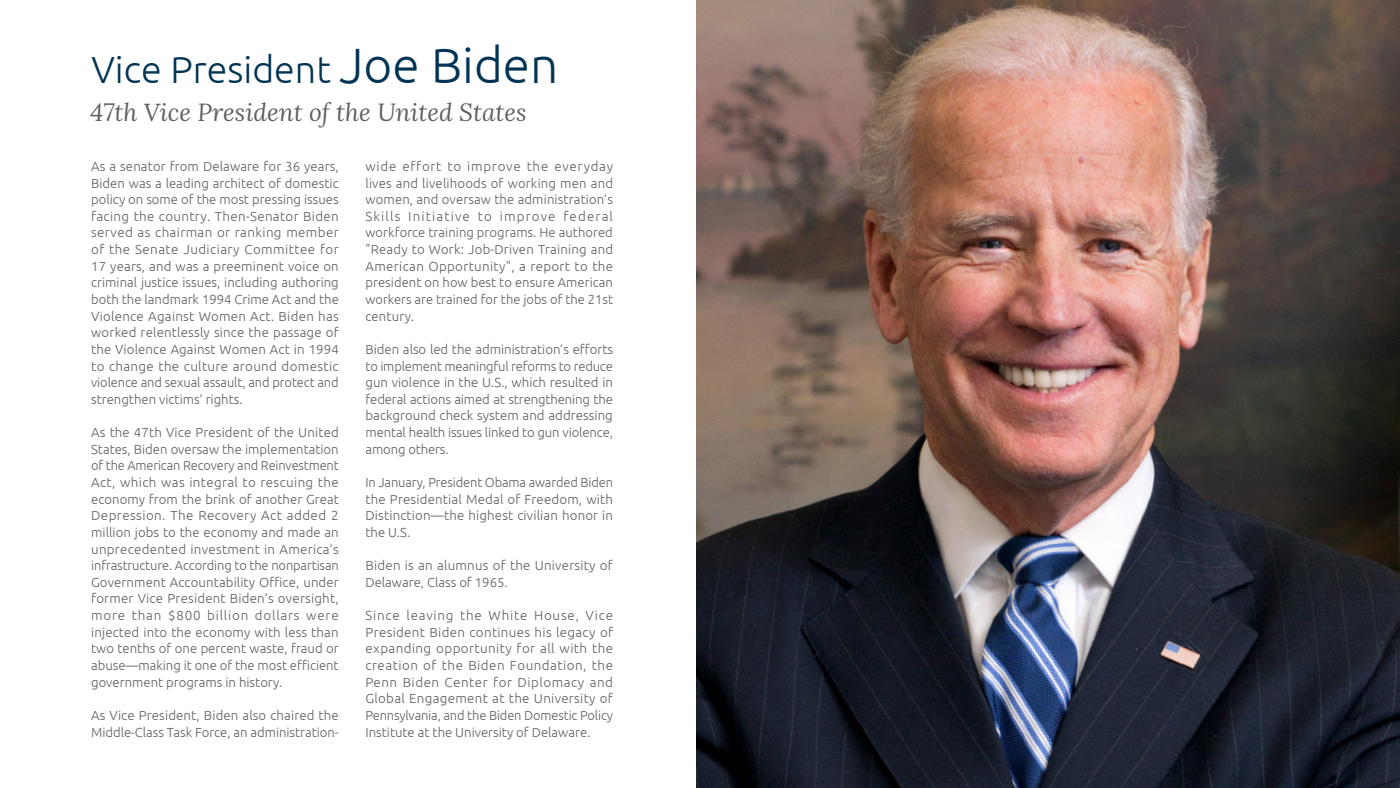
<style>
.page{position:relative;width:1400px;height:788px;background:#fff}
.page>*{position:absolute;margin:0;border:0;box-sizing:border-box;transform-origin:0 0}
.t1{font:300 37.62px "Ubuntu";color:#003354}
.t2{font:italic 24.5px "Lora";color:#5f6062}
.t3{font:300 13.12px/16.6px "Ubuntu";color:#5f6062;text-align:justify}
.s1{font-size:49.61px}
</style>
<div class="page">
<img style="left:696px;top:0;width:704px;height:788px">
<h1 class="t1" style="left:91px;top:47px;width:468px">Vice President <span class="s1">Joe Biden</span></h1>
<h2 class="t2" style="left:90px;top:95px;width:438px">47th Vice President of the United States</h2>
<p class="t3" style="left:91px;top:158px;width:249px">As a senator from Delaware for 36 years, Biden was a leading architect of domestic policy on some of the most pressing issues facing the country. Then-Senator Biden served as chairman or ranking member of the Senate Judiciary Committee for 17 years, and was a preeminent voice on criminal justice issues, including authoring both the landmark 1994 Crime Act and the Violence Against Women Act. Biden has worked relentlessly since the passage of the Violence Against Women Act in 1994 to change the culture around domestic violence and sexual assault, and protect and strengthen victims’ rights.</p>
<p class="t3" style="left:91px;top:424px;width:249px">As the 47th Vice President of the United States, Biden oversaw the implementation of the American Recovery and Reinvestment Act, which was integral to rescuing the economy from the brink of another Great Depression. The Recovery Act added 2 million jobs to the economy and made an unprecedented investment in America’s infrastructure. According to the nonpartisan Government Accountability Office, under former Vice President Biden’s oversight, more than $800 billion dollars were injected into the economy with less than two tenths of one percent waste, fraud or abuse—making it one of the most efficient government programs in history.</p>
<p class="t3" style="left:91px;top:706px;width:249px">As Vice President, Biden also chaired the<br>Middle-Class Task Force, an administration-</p>
<p class="t3" style="left:365px;top:158px;width:249px">wide effort to improve the everyday lives and livelihoods of working men and women, and oversaw the administration’s Skills Initiative to improve federal workforce training programs. He authored "Ready to Work: Job-Driven Training and American Opportunity", a report to the president on how best to ensure American workers are trained for the jobs of the 21st century.</p>
<p class="t3" style="left:365px;top:340px;width:249px">Biden also led the administration’s efforts to implement meaningful reforms to reduce gun violence in the U.S., which resulted in federal actions aimed at strengthening the background check system and addressing mental health issues linked to gun violence, among others.</p>
<p class="t3" style="left:365px;top:473px;width:249px">In January, President Obama awarded Biden the Presidential Medal of Freedom, with Distinction—the highest civilian honor in the U.S.</p>
<p class="t3" style="left:365px;top:557px;width:249px">Biden is an alumnus of the University of<br>Delaware, Class of 1965.</p>
<p class="t3" style="left:365px;top:606px;width:249px">Since leaving the White House, Vice President Biden continues his legacy of expanding opportunity for all with the creation of the Biden Foundation, the Penn Biden Center for Diplomacy and Global Engagement at the University of Pennsylvania, and the Biden Domestic Policy Institute at the University of Delaware.</p>
</div>
